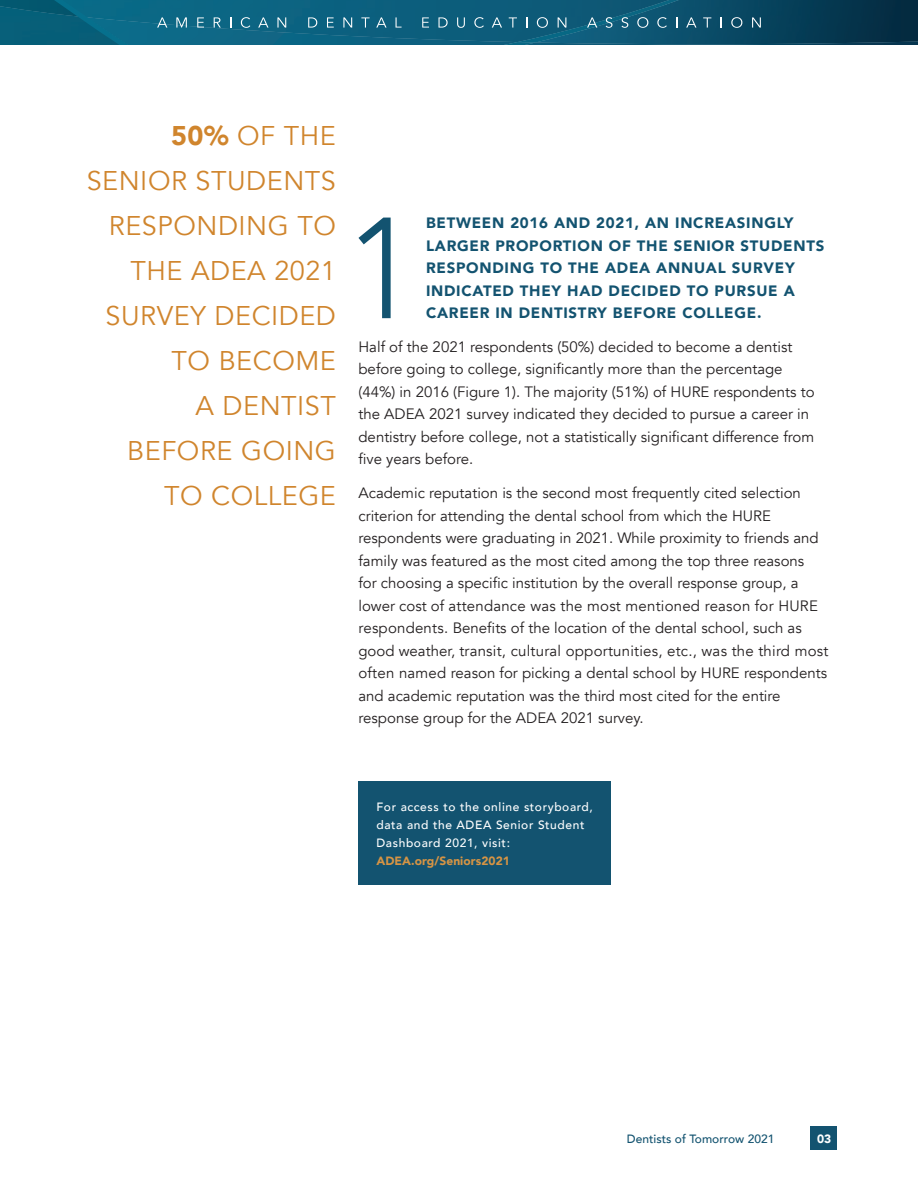
<style>
.page{position:relative;width:918px;height:1188px;background:#fff}
.page>*{position:absolute;margin:0;border:0;box-sizing:border-box;transform-origin:0 0}
.Finding_4_lines{font:300 142.05px "Avenir";color:#135370}
.Pull_Quote{font:27px/45px "Avenir";letter-spacing:.02em;color:#d0852d;text-align:right}
.Body{font:15px/22.5px "Avenir";color:#231f20}
.Finding_4_lines-2{font:900 15px/22.5px "Avenir";letter-spacing:.05em;color:#135370}
.Small_Body{font:500 12px/18px "Avenir";letter-spacing:.05em;color:#fff}
.t1{font:500 12px "Avenir";color:#135370}
.Small_Body-2{font:900 12px "Avenir";letter-spacing:.005em;color:#d69444}
.t2{font:900 12px "Avenir";color:#fff}
.s1{font-weight:900}
</style>
<div class="page">
<div style="left:810px;top:1126px;width:27px;height:24px;background:#135370"></div>
<svg style="left:0;top:0;width:918px;height:45px;background:#0b5773"></svg>
<svg style="left:157px;top:17px;width:10px;height:11px"></svg>
<svg style="left:176px;top:17px;width:11px;height:11px"></svg>
<svg style="left:197px;top:17px;width:7px;height:11px"></svg>
<svg style="left:214px;top:17px;width:7px;height:11px"></svg>
<svg style="left:241px;top:17px;width:9px;height:11px"></svg>
<svg style="left:258px;top:17px;width:11px;height:11px"></svg>
<svg style="left:277px;top:17px;width:9px;height:11px"></svg>
<svg style="left:308px;top:17px;width:9px;height:11px"></svg>
<svg style="left:327px;top:17px;width:7px;height:11px"></svg>
<svg style="left:343px;top:17px;width:9px;height:11px"></svg>
<svg style="left:361px;top:17px;width:9px;height:11px"></svg>
<svg style="left:376px;top:17px;width:11px;height:11px"></svg>
<svg style="left:396px;top:17px;width:6px;height:11px"></svg>
<svg style="left:422px;top:17px;width:7px;height:11px"></svg>
<svg style="left:438px;top:17px;width:10px;height:11px"></svg>
<svg style="left:457px;top:17px;width:8px;height:11px"></svg>
<svg style="left:474px;top:17px;width:10px;height:11px"></svg>
<svg style="left:492px;top:17px;width:10px;height:11px"></svg>
<svg style="left:509px;top:17px;width:8px;height:11px"></svg>
<svg style="left:537px;top:17px;width:11px;height:11px"></svg>
<svg style="left:558px;top:17px;width:8px;height:11px"></svg>
<svg style="left:587px;top:17px;width:10px;height:11px"></svg>
<svg style="left:606px;top:17px;width:6px;height:11px"></svg>
<svg style="left:621px;top:17px;width:7px;height:11px"></svg>
<svg style="left:637px;top:17px;width:11px;height:11px"></svg>
<svg style="left:657px;top:17px;width:10px;height:11px"></svg>
<svg style="left:686px;top:17px;width:10px;height:11px"></svg>
<svg style="left:703px;top:17px;width:8px;height:11px"></svg>
<svg style="left:731px;top:17px;width:11px;height:11px"></svg>
<svg style="left:752px;top:17px;width:9px;height:11px"></svg>
<div style="left:358px;top:781px;width:253px;height:103px;background:#135370"></div>
<p class="Pull_Quote" style="left:87px;top:113px;width:251px"><span class="s1">50%</span> OF THE<br>SENIOR STUDENTS<br>RESPONDING TO<br>THE ADEA 2021<br>SURVEY DECIDED<br>TO BECOME<br>A DENTIST<br>BEFORE GOING<br>TO COLLEGE</p>
<p class="Finding_4_lines" style="left:345px;top:185px;width:75px">1</p>
<p class="Finding_4_lines-2" style="left:426px;top:211px;width:400px">BETWEEN 2016 AND 2021, AN INCREASINGLY LARGER PROPORTION OF THE SENIOR STUDENTS RESPONDING TO THE ADEA ANNUAL SURVEY INDICATED THEY HAD DECIDED TO PURSUE A CAREER IN DENTISTRY BEFORE COLLEGE.</p>
<p class="Body" style="left:358px;top:336px;width:458px">Half of the 2021 respondents (50%) decided to become a dentist before going to college, significantly more than the percentage (44%) in 2016 (Figure 1). The majority (51%) of HURE respondents to the ADEA 2021 survey indicated they decided to pursue a career in dentistry before college, not a statistically significant difference from five years before.</p>
<p class="Body" style="left:358px;top:482px;width:471px">Academic reputation is the second most frequently cited selection criterion for attending the dental school from which the HURE respondents were graduating in 2021. While proximity to friends and family was featured as the most cited among the top three reasons<br>for choosing a specific institution by the overall response group, a lower cost of attendance was the most mentioned reason for HURE respondents. Benefits of the location of the dental school, such as good weather, transit, cultural opportunities, etc., was the third most often named reason for picking a dental school by HURE respondents and academic reputation was the third most cited for the entire response group for the ADEA 2021 survey.</p>
<p class="Small_Body" style="left:376px;top:797px;width:218px">For access to the online storyboard, data and the ADEA Senior Student<br>Dashboard 2021, visit:</p>
<p class="Small_Body-2" style="left:376px;top:850px;width:135px">ADEA.org/Seniors2021</p>
<p class="t1" style="left:627px;top:1128px;width:149px">Dentists of Tomorrow 2021</p>
<p class="t2" style="left:817px;top:1129px;width:16px">03</p>
</div>
